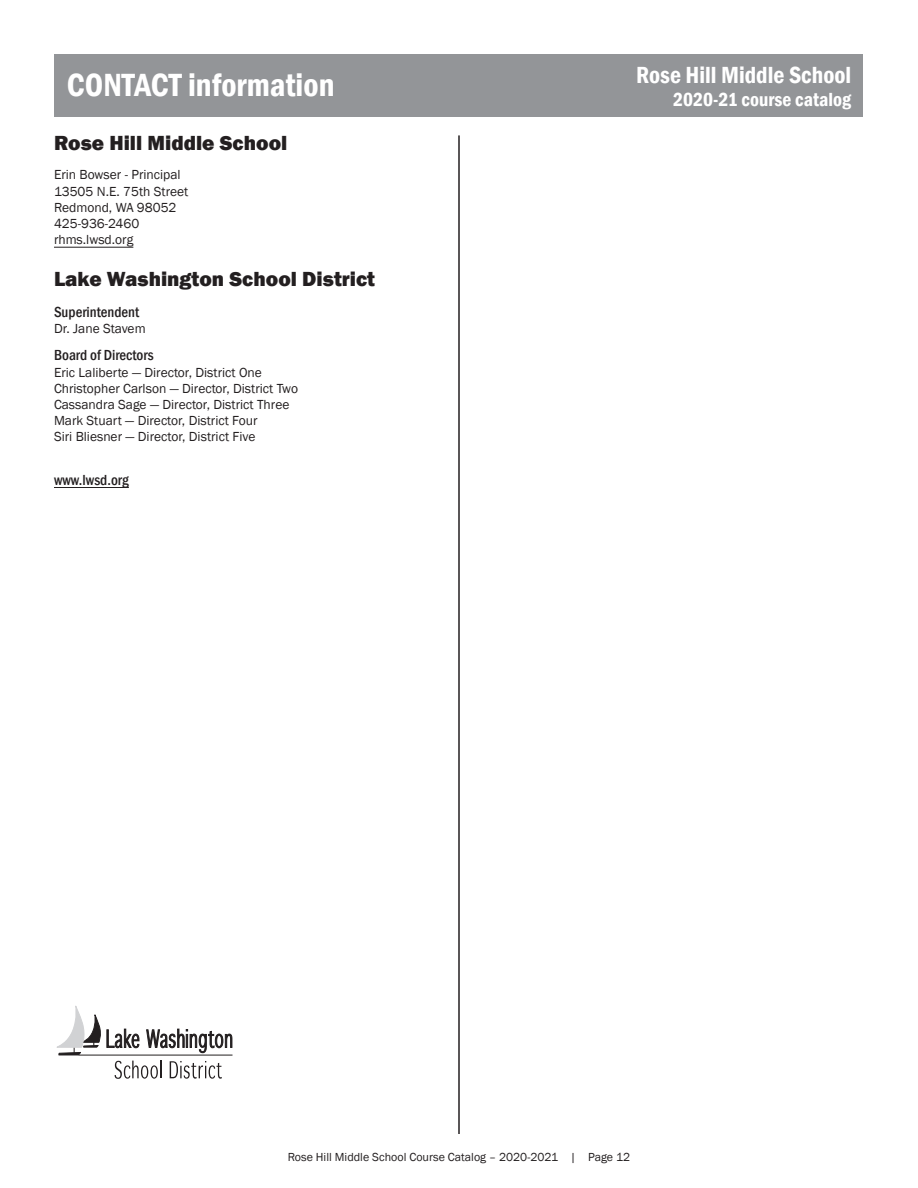
<style>
.page{position:relative;width:918px;height:1188px;background:#fff}
.page>*{position:absolute;margin:0;border:0;box-sizing:border-box;transform-origin:0 0}
.Page_heading{font:600 condensed 33px "Franklin Gothic";color:#fff}
.t1{font:600 condensed 24px "Franklin Gothic";color:#fff}
.Section_heading{font:800 21px "Franklin Gothic";color:#231f20}
.t2{font:600 condensed 19.5px "Franklin Gothic";color:#fff}
.Subhead{font:500 condensed 15px "Franklin Gothic";color:#231f20}
.Body_text_no_space_a{font:13.5px "Franklin Gothic";color:#231f20}
.Body_Text_space_afte{font:13.5px "Franklin Gothic";color:#231f20}
.t3{font:12px "Franklin Gothic";color:#231f20}
</style>
<div class="page">
<div style="left:54px;top:54px;width:808px;height:63px;background:#939598"></div>
<hr style="left:458px;top:135px;width:2px;height:999px;background:#231f20">
<hr style="left:54px;top:247px;width:79px;height:1px;background:#231f20">
<hr style="left:54px;top:487px;width:75px;height:1px;background:#231f20">
<svg style="left:56px;top:1006px;width:177px;height:73px"></svg>
<p class="Page_heading" style="left:67px;top:63px;width:269px">CONTACT information</p>
<p class="Section_heading" style="left:54px;top:129px;width:235px">Rose Hill Middle School</p>
<p class="Body_text_no_space_a" style="left:54px;top:167px;width:128px">Erin Bowser - Principal</p>
<p class="Body_text_no_space_a" style="left:54px;top:183px;width:136px">13505 N.E. 75th Street</p>
<p class="Body_text_no_space_a" style="left:54px;top:199px;width:124px">Redmond, WA 98052</p>
<p class="Body_text_no_space_a" style="left:54px;top:215px;width:87px">425-936-2460</p>
<p class="Body_text_no_space_a" style="left:54px;top:231px;width:81px">rhms.lwsd.org</p>
<p class="Section_heading" style="left:54px;top:265px;width:322px">Lake Washington School District</p>
<p class="Subhead" style="left:54px;top:302px;width:87px">Superintendent</p>
<p class="Body_Text_space_afte" style="left:54px;top:320px;width:93px">Dr. Jane Stavem</p>
<p class="Subhead" style="left:54px;top:345px;width:101px">Board of Directors</p>
<p class="Body_text_no_space_a" style="left:54px;top:364px;width:209px">Eric Laliberte — Director, District One</p>
<p class="Body_text_no_space_a" style="left:54px;top:380px;width:246px">Christopher Carlson — Director, District Two</p>
<p class="Body_text_no_space_a" style="left:54px;top:396px;width:237px">Cassandra Sage — Director, District Three</p>
<p class="Body_text_no_space_a" style="left:54px;top:412px;width:205px">Mark Stuart — Director, District Four</p>
<p class="Body_text_no_space_a" style="left:54px;top:428px;width:203px">Siri Bliesner — Director, District Five</p>
<p class="Subhead" style="left:54px;top:470px;width:76px">www.lwsd.org</p>
<h2 class="t1" style="left:636px;top:59px;width:216px">Rose Hill Middle School</h2>
<h3 class="t2" style="left:673px;top:87px;width:179px">2020-21 course catalog</h3>
<p class="t3" style="left:288px;top:1149px;width:344px">Rose Hill Middle School Course Catalog – 2020-2021 | Page 12</p>
</div>
